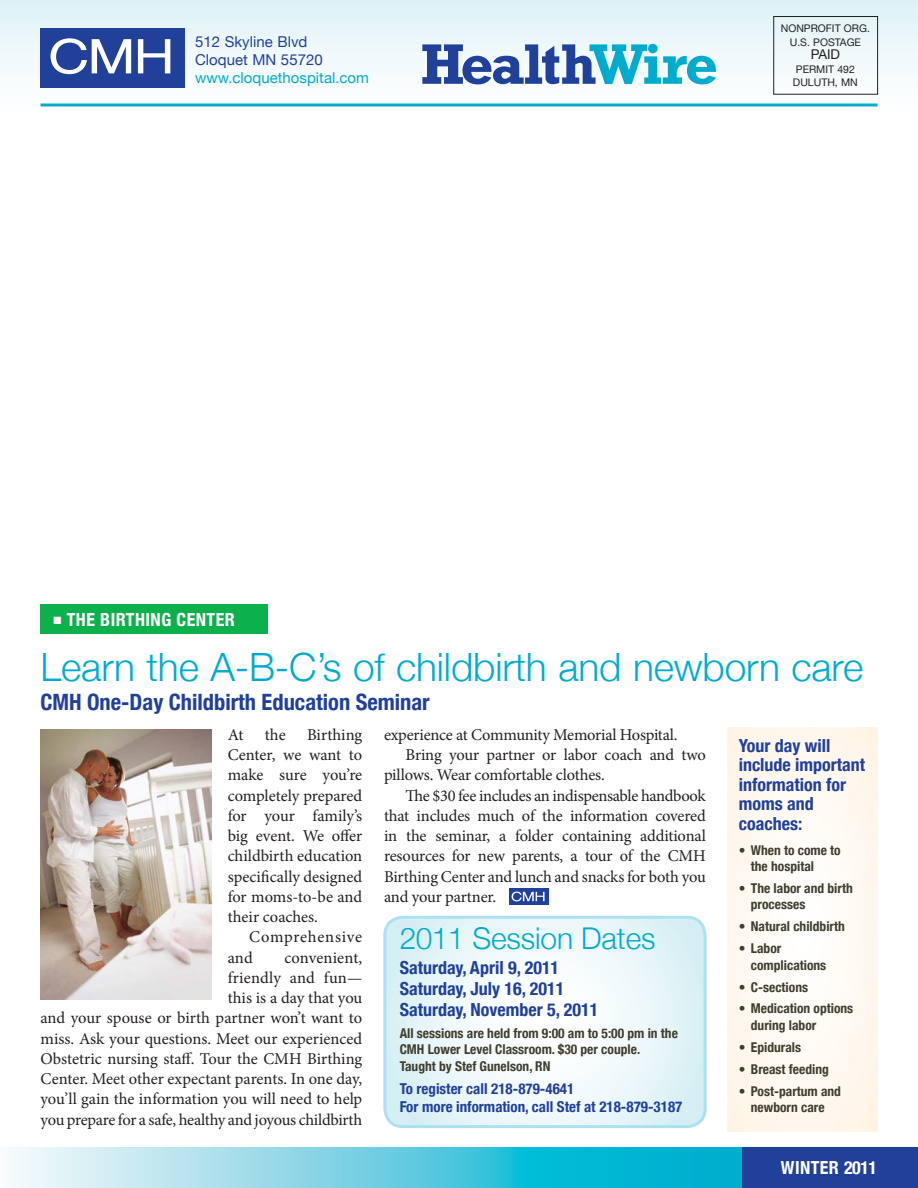
<style>
.page{position:relative;width:918px;height:1188px;background:#fff}
.page>*{position:absolute;margin:0;border:0;box-sizing:border-box;transform-origin:0 0}
.t1{font:700 58.05px "Rockwell";letter-spacing:-.045em;color:#21409a}
.t2{font:300 39px "Helvetica Neue";letter-spacing:-.005em;color:#00accd}
.t3{font:300 30px "Helvetica Neue";letter-spacing:-.005em;color:#00accd}
.t4{font:700 condensed 22.5px "Helvetica Neue";color:#21409a}
.t5{font:700 condensed 18px/19.5px "Helvetica Neue";color:#21409a}
.t6{font:700 condensed 18px "Helvetica Neue";letter-spacing:.02em;color:#fff}
.t7{font:16.5px/20.2px "Minion Pro";letter-spacing:-.01em;color:#231f20;text-align:justify}
.t8{font:16.5px/20.2px "Minion Pro";letter-spacing:.04em;color:#231f20}
.t9{font:700 condensed 15px/18px "Helvetica Neue";color:#21409a}
.t10{font:15px/18px "Helvetica Neue";color:#21409a}
.t11{font:15px "Helvetica Neue";color:#00accd}
.t12{font:700 condensed 13.5px/16.5px "Helvetica Neue";color:#403e2e}
.t13{font:13.5px "Helvetica Neue";color:#231f20}
.t14{font:10.5px "Helvetica Neue";color:#231f20}
.s1{color:#00accd}
</style>
<div class="page">
<div style="left:0;top:0;width:918px;height:126px;background:linear-gradient(to bottom,#e2f3f6,#fdffff)"></div>
<div style="left:773px;top:16px;width:105px;height:79px;border:1px solid #231f20"></div>
<svg style="left:11px;top:1148px;width:732px;height:40px;background:#68cfe2"></svg>
<div style="left:743px;top:1148px;width:175px;height:40px;background:#21409a"></div>
<div style="left:40px;top:28px;width:145px;height:59px;background:#21409a"></div>
<svg style="left:50px;top:38px;width:81px;height:36px"></svg>
<svg style="left:138px;top:39px;width:32px;height:34px"></svg>
<div style="left:402px;top:123px;width:342px;height:31px;background:#fff"></div>
<hr style="left:40px;top:103px;width:838px;height:3px;background:#00accd">
<div style="left:40px;top:604px;width:228px;height:30px;background:#0db14b"></div>
<div style="left:727px;top:728px;width:151px;height:403px;background:#fff9f1"></div>
<div style="left:509px;top:889px;width:40px;height:16px;background:#21409a"></div>
<svg style="left:512px;top:892px;width:33px;height:9px"></svg>
<svg style="left:387px;top:917px;width:316px;height:207px"></svg>
<div style="left:383px;top:916px;width:324px;height:212px;border:3px solid #ade0f1;border-radius:18px"></div>
<img style="left:40px;top:729px;width:172px;height:271px">
<p class="t10" style="left:195px;top:33px;width:129px">512 Skyline Blvd<br>Cloquet MN 55720</p>
<p class="t11" style="left:195px;top:69px;width:175px">www.cloquethospital.com</p>
<h1 class="t1" style="left:421px;top:30px;width:299px">Health<span class="s1">Wire</span></h1>
<p class="t14" style="left:781px;top:22px;width:16px">Nonprofit</p>
<p class="t14" style="left:844px;top:22px;width:28px">Org.</p>
<p class="t14" style="left:790px;top:36px;width:38px">U.S. Postage</p>
<p class="t13" style="left:811px;top:46px;width:31px">PAID</p>
<p class="t14" style="left:796px;top:63px;width:14px">Permit</p>
<p class="t14" style="left:837px;top:63px;width:19px">492</p>
<p class="t14" style="left:793px;top:76px;width:15px">Duluth</p>
<p class="t14" style="left:835px;top:76px;width:24px">, MN</p>
<p class="t6" style="left:53px;top:609px;width:183px">■ Th e birthing Center</p>
<h2 class="t2" style="left:40px;top:643px;width:824px">Learn the A-B-C’s of childbirth and newborn care</h2>
<h3 class="t4" style="left:40px;top:688px;width:391px">CMH One-Day Childbirth Education Seminar</h3>
<p class="t7" style="left:228px;top:725px;width:17px">At</p>
<p class="t7" style="left:265px;top:725px;width:22px">the</p>
<p class="t7" style="left:228px;top:725px;width:136px;text-indent:79px">Birthing Center, we want to make sure you’re completely prepared for your family’s big event. We offer childbirth education specifically designed for moms-to-be and their coaches.</p>
<p class="t8" style="left:228px;top:927px;width:136px;text-indent:22px">Comprehensive and</p>
<p class="t7" style="left:384px;top:725px;width:295px">experience at Community Memorial Hospital.</p>
<p class="t7" style="left:406px;top:745px;width:302px">Bring your partner or labor coach and two</p>
<p class="t7" style="left:384px;top:765px;width:222px">pillows. Wear comfortable clothes.</p>
<p class="t7" style="left:406px;top:785px;width:302px">The $30 fee includes an indispensable handbook</p>
<p class="t7" style="left:384px;top:806px;width:323px">that includes much of the information covered</p>
<p class="t7" style="left:384px;top:826px;width:323px">in the seminar, a folder containing additional</p>
<p class="t7" style="left:384px;top:846px;width:323px">resources for new parents, a tour of the CMH</p>
<p class="t7" style="left:384px;top:866px;width:323px">Birthing Center and lunch and snacks for both you</p>
<p class="t7" style="left:384px;top:887px;width:114px">and your partner.</p>
<p class="t5" style="left:739px;top:736px;width:128px">Your day will include important information for moms and coaches:</p>
<p class="t12" style="left:751px;top:841px;width:91px;text-indent:-12px">• When to come to the hospital</p>
<p class="t12" style="left:751px;top:880px;width:103px;text-indent:-12px">• The labor and birth processes</p>
<p class="t12" style="left:739px;top:918px;width:107px">• Natural childbirth</p>
<p class="t12" style="left:751px;top:940px;width:77px;text-indent:-12px">• Labor complications</p>
<p class="t12" style="left:739px;top:978px;width:71px">• C-sections</p>
<p class="t12" style="left:751px;top:1000px;width:104px;text-indent:-12px">• Medication options during labor</p>
<p class="t12" style="left:739px;top:1039px;width:64px">• Epidurals</p>
<p class="t12" style="left:739px;top:1061px;width:91px">• Breast feeding</p>
<p class="t12" style="left:739px;top:1082px;width:104px;text-align:center">• Post-partum and newborn care</p>
<h3 class="t3" style="left:400px;top:920px;width:257px">2011 Session Dates</h3>
<p class="t7" style="left:41px;top:947px;width:323px;text-align:right">convenient,<br>friendly and fun—<br>this is a day that you<br>and your spouse or birth partner won’t want to miss. Ask your questions. Meet our experienced Obstetric nursing staff. Tour the CMH Birthing Center. Meet other expectant parents. In one day, you’ll gain the information you will need to help you prepare for a safe, healthy and joyous childbirth</p>
<p class="t5" style="left:400px;top:957px;width:200px;line-height:21px">Saturday, April 9, 2011<br>Saturday, July 16, 2011<br>Saturday, November 5, 2011</p>
<p class="t12" style="left:400px;top:1025px;width:280px">All sessions are held from 9:00 am to 5:00 pm in the<br>CM H Lower Level Classroom. $30 per couple.<br>Taught by Stef Gunelson, RN</p>
<p class="t9" style="left:400px;top:1080px;width:284px">To register call 218-879-4641<br>For more information, call Stef at 218-879-3187</p>
<p class="t6" style="left:781px;top:1157px;width:98px">Winter 2011</p>
</div>
